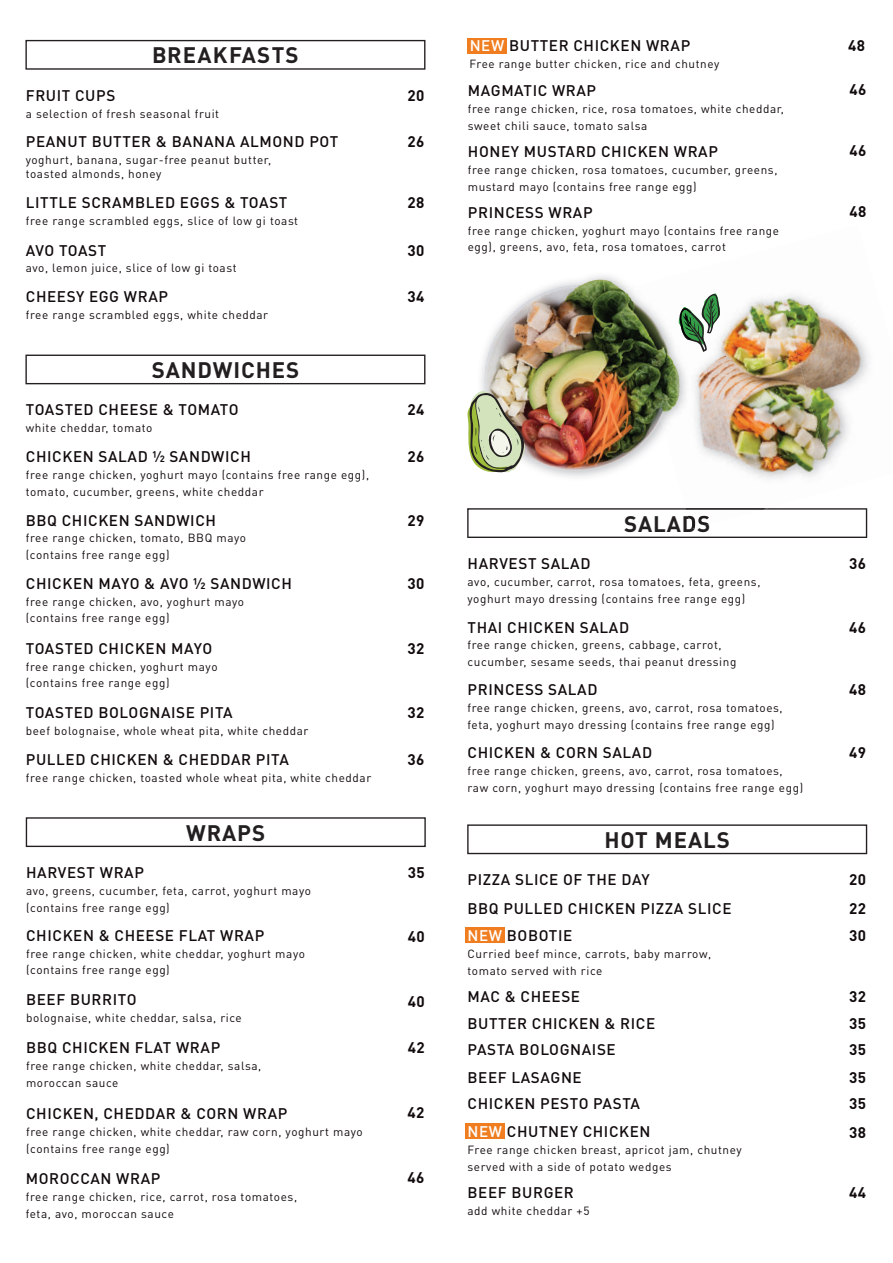
<style>
.page{position:relative;width:893px;height:1263px;background:#fff}
.page>*{position:absolute;margin:0;border:0;box-sizing:border-box;transform-origin:0 0}
.t1{font:700 22.2px "DIN Pro";letter-spacing:.04em;color:#231f20}
.t2{font:700 22.2px "DIN Pro";letter-spacing:.06em;color:#231f20}
.t3{font:500 15.15px "DIN Pro";letter-spacing:.04em;color:#110a0c}
.t4{font:700 15.15px "DIN Pro";letter-spacing:.03em;color:#110a0c}
.t5{font:11.7px/16.8px "DIN Pro";letter-spacing:.05em;color:#110a0c}
.s1{color:#fff}
</style>
<div class="page">
<div style="left:25px;top:40px;width:400px;height:30px;border:1px solid #231f20"></div>
<div style="left:26px;top:817px;width:400px;height:30px;border:1px solid #231f20"></div>
<div style="left:25px;top:355px;width:400px;height:29px;border:1px solid #231f20"></div>
<svg style="left:467px;top:508px;width:400px;height:30px"></svg>
<img style="left:678px;top:508px;width:60px;height:16px">
<img style="left:729px;top:508px;width:139px;height:8px">
<img style="left:686px;top:508px;width:81px;height:2px">
<img style="left:688px;top:516px;width:21px;height:13px">
<img style="left:721px;top:297px;width:58px;height:59px">
<img style="left:779px;top:294px;width:77px;height:62px">
<img style="left:694px;top:340px;width:43px;height:115px">
<img style="left:708px;top:356px;width:89px;height:108px">
<img style="left:797px;top:334px;width:72px;height:96px">
<img style="left:733px;top:430px;width:116px;height:49px">
<img style="left:481px;top:275px;width:137px;height:202px">
<svg style="left:680px;top:293px;width:41px;height:59px"></svg>
<img style="left:680px;top:308px;width:11px;height:32px">
<img style="left:483px;top:280px;width:197px;height:191px">
<img style="left:467px;top:391px;width:60px;height:83px">
<div style="left:467px;top:824px;width:400px;height:30px;border:1px solid #231f20"></div>
<div style="left:466px;top:927px;width:39px;height:16px;background:#f07d20"></div>
<div style="left:466px;top:1123px;width:39px;height:16px;background:#f07d20"></div>
<div style="left:468px;top:38px;width:39px;height:16px;background:#f07d20"></div>
<h1 class="t2" style="left:152px;top:40px;width:148px">BREAKFASTS</h1>
<p class="t3" style="left:470px;top:36px;width:222px"><span class="s1">NEW</span> BUTTER CHICKEN WRAP</p>
<p class="t5" style="left:470px;top:55px;width:251px">Free range butter chicken, rice and chutney</p>
<p class="t4" style="left:848px;top:36px;width:18px">48</p>
<p class="t3" style="left:26px;top:85px;width:91px">FRUIT CUPS</p>
<p class="t5" style="left:26px;top:104px;width:195px">a selection of fresh seasonal fruit</p>
<p class="t4" style="left:407px;top:85px;width:18px">20</p>
<p class="t3" style="left:468px;top:80px;width:130px">MAGMATIC WRAP</p>
<p class="t5" style="left:468px;top:100px;width:318px">free range chicken, rice, rosa tomatoes, white cheddar, sweet chili sauce, tomato salsa</p>
<p class="t4" style="left:849px;top:79px;width:18px">46</p>
<p class="t3" style="left:26px;top:132px;width:314px">PEANUT BUTTER &amp; BANANA ALMOND POT</p>
<p class="t5" style="left:26px;top:153px;width:247px;line-height:13.8px">yoghurt, banana, sugar-free peanut butter, toasted almonds, honey</p>
<p class="t4" style="left:407px;top:132px;width:18px">26</p>
<p class="t3" style="left:468px;top:141px;width:252px">HONEY MUSTARD CHICKEN WRAP</p>
<p class="t5" style="left:468px;top:161px;width:311px">free range chicken, rosa tomatoes, cucumber, greens, mustard mayo (contains free range egg)</p>
<p class="t4" style="left:849px;top:140px;width:18px">46</p>
<p class="t3" style="left:26px;top:192px;width:263px">LITTLE SCRAMBLED EGGS &amp; TOAST</p>
<p class="t5" style="left:26px;top:212px;width:274px">free range scrambled eggs, slice of low gi toast</p>
<p class="t3" style="left:26px;top:240px;width:82px">AVO TOAST</p>
<p class="t5" style="left:26px;top:259px;width:212px">avo, lemon juice, slice of low gi toast</p>
<p class="t4" style="left:407px;top:192px;width:18px">28</p>
<p class="t4" style="left:407px;top:240px;width:18px">30</p>
<p class="t3" style="left:468px;top:202px;width:126px">PRINCESS WRAP</p>
<p class="t5" style="left:468px;top:221px;width:313px">free range chicken, yoghurt mayo (contains free range egg), greens, avo, feta, rosa tomatoes, carrot</p>
<p class="t4" style="left:849px;top:202px;width:18px">48</p>
<p class="t3" style="left:26px;top:287px;width:144px">CHEESY EGG WRAP</p>
<p class="t5" style="left:26px;top:306px;width:244px">free range scrambled eggs, white cheddar</p>
<p class="t4" style="left:407px;top:287px;width:18px">34</p>
<h1 class="t1" style="left:152px;top:355px;width:149px">SANDWICHES</h1>
<p class="t3" style="left:26px;top:400px;width:214px">TOASTED CHEESE &amp; TOMATO</p>
<p class="t5" style="left:26px;top:419px;width:128px">white cheddar, tomato</p>
<p class="t4" style="left:407px;top:400px;width:18px">24</p>
<p class="t3" style="left:26px;top:446px;width:227px">CHICKEN SALAD ½ SANDWICH</p>
<p class="t5" style="left:26px;top:466px;width:345px">free range chicken, yoghurt mayo (contains free range egg), tomato, cucumber, greens, white cheddar</p>
<p class="t4" style="left:407px;top:446px;width:18px">26</p>
<p class="t3" style="left:26px;top:510px;width:192px">BBQ CHICKEN SANDWICH</p>
<p class="t5" style="left:26px;top:529px;width:222px">free range chicken, tomato, BBQ mayo (contains free range egg)</p>
<p class="t3" style="left:26px;top:573px;width:268px">CHICKEN MAYO &amp; AVO ½ SANDWICH</p>
<p class="t5" style="left:26px;top:592px;width:220px">free range chicken, avo, yoghurt mayo (contains free range egg)</p>
<p class="t3" style="left:26px;top:638px;width:188px">TOASTED CHICKEN MAYO</p>
<p class="t5" style="left:26px;top:657px;width:193px">free range chicken, yoghurt mayo (contains free range egg)</p>
<p class="t3" style="left:26px;top:702px;width:208px">TOASTED BOLOGNAISE PITA</p>
<p class="t5" style="left:26px;top:722px;width:284px">beef bolognaise, whole wheat pita, white cheddar</p>
<p class="t4" style="left:407px;top:510px;width:18px">29</p>
<p class="t4" style="left:407px;top:573px;width:18px">30</p>
<p class="t4" style="left:407px;top:638px;width:18px">32</p>
<p class="t4" style="left:407px;top:702px;width:18px">32</p>
<h1 class="t1" style="left:624px;top:508px;width:88px">SALADS</h1>
<p class="t3" style="left:468px;top:553px;width:124px">HARVEST SALAD</p>
<p class="t5" style="left:467px;top:573px;width:294px">avo, cucumber, carrot, rosa tomatoes, feta, greens, yoghurt mayo dressing (contains free range egg)</p>
<p class="t3" style="left:468px;top:617px;width:163px">THAI CHICKEN SALAD</p>
<p class="t5" style="left:467px;top:636px;width:270px">free range chicken, greens, cabbage, carrot, cucumber, sesame seeds, thai peanut dressing</p>
<p class="t3" style="left:468px;top:679px;width:131px">PRINCESS SALAD</p>
<p class="t5" style="left:467px;top:699px;width:317px">free range chicken, greens, avo, carrot, rosa tomatoes, feta, yoghurt mayo dressing (contains free range egg)</p>
<p class="t4" style="left:849px;top:553px;width:18px">36</p>
<p class="t4" style="left:849px;top:617px;width:18px">46</p>
<p class="t4" style="left:849px;top:679px;width:18px">48</p>
<p class="t3" style="left:26px;top:749px;width:265px">PULLED CHICKEN &amp; CHEDDAR PITA</p>
<p class="t5" style="left:26px;top:769px;width:347px">free range chicken, toasted whole wheat pita, white cheddar</p>
<p class="t4" style="left:407px;top:749px;width:18px">36</p>
<p class="t3" style="left:468px;top:742px;width:186px">CHICKEN &amp; CORN SALAD</p>
<p class="t5" style="left:467px;top:762px;width:337px">free range chicken, greens, avo, carrot, rosa tomatoes, raw corn, yoghurt mayo dressing (contains free range egg)</p>
<p class="t4" style="left:849px;top:742px;width:18px">49</p>
<h1 class="t1" style="left:186px;top:817px;width:80px">WRAPS</h1>
<p class="t3" style="left:26px;top:862px;width:119px">HARVEST WRAP</p>
<p class="t5" style="left:26px;top:882px;width:286px">avo, greens, cucumber, feta, carrot, yoghurt mayo (contains free range egg)</p>
<p class="t3" style="left:26px;top:925px;width:240px">CHICKEN &amp; CHEESE FLAT WRAP</p>
<p class="t5" style="left:26px;top:944px;width:280px">free range chicken, white cheddar, yoghurt mayo (contains free range egg)</p>
<p class="t3" style="left:26px;top:989px;width:112px">BEEF BURRITO</p>
<p class="t5" style="left:26px;top:1009px;width:217px">bolognaise, white cheddar, salsa, rice</p>
<p class="t3" style="left:26px;top:1038px;width:196px">BBQ CHICKEN FLAT WRAP</p>
<p class="t5" style="left:26px;top:1057px;width:237px">free range chicken, white cheddar, salsa, moroccan sauce</p>
<p class="t3" style="left:26px;top:1103px;width:263px">CHICKEN, CHEDDAR &amp; CORN WRAP</p>
<p class="t5" style="left:26px;top:1122px;width:338px">free range chicken, white cheddar, raw corn, yoghurt mayo (contains free range egg)</p>
<p class="t3" style="left:26px;top:1168px;width:136px">MOROCCAN WRAP</p>
<p class="t5" style="left:26px;top:1188px;width:273px">free range chicken, rice, carrot, rosa tomatoes, feta, avo, moroccan sauce</p>
<p class="t4" style="left:408px;top:862px;width:18px">35</p>
<p class="t4" style="left:408px;top:926px;width:18px">40</p>
<p class="t4" style="left:408px;top:991px;width:18px">40</p>
<p class="t4" style="left:408px;top:1037px;width:18px">42</p>
<p class="t4" style="left:408px;top:1103px;width:18px">42</p>
<p class="t4" style="left:407px;top:1167px;width:18px">46</p>
<h1 class="t1" style="left:604px;top:825px;width:127px">HOT MEALS</h1>
<p class="t3" style="left:468px;top:869px;width:184px">PIZZA SLICE OF THE DAY</p>
<p class="t4" style="left:849px;top:869px;width:18px">20</p>
<p class="t3" style="left:468px;top:898px;width:265px">BBQ PULLED CHICKEN PIZZA SLICE</p>
<p class="t4" style="left:849px;top:898px;width:18px">22</p>
<p class="t3" style="left:468px;top:925px;width:106px"><span class="s1">NEW</span> BOBOTIE</p>
<p class="t5" style="left:467px;top:945px;width:245px">Curried beef mince, carrots, baby marrow, tomato served with rice</p>
<p class="t4" style="left:849px;top:925px;width:18px">30</p>
<p class="t3" style="left:468px;top:986px;width:114px">MAC &amp; CHEESE</p>
<p class="t4" style="left:849px;top:986px;width:18px">32</p>
<p class="t3" style="left:468px;top:1013px;width:189px">BUTTER CHICKEN &amp; RICE</p>
<p class="t4" style="left:849px;top:1013px;width:18px">35</p>
<p class="t3" style="left:468px;top:1040px;width:150px">PASTA BOLOGNAISE</p>
<p class="t4" style="left:849px;top:1040px;width:18px">35</p>
<p class="t3" style="left:468px;top:1067px;width:116px">BEEF LASAGNE</p>
<p class="t4" style="left:849px;top:1067px;width:18px">35</p>
<p class="t3" style="left:468px;top:1093px;width:174px">CHICKEN PESTO PASTA</p>
<p class="t4" style="left:849px;top:1093px;width:18px">35</p>
<p class="t3" style="left:468px;top:1121px;width:185px"><span class="s1">NEW</span> CHUTNEY CHICKEN</p>
<p class="t5" style="left:467px;top:1141px;width:276px">Free range chicken breast, apricot jam, chutney served with a side of potato wedges</p>
<p class="t3" style="left:468px;top:1182px;width:108px">BEEF BURGER</p>
<p class="t5" style="left:467px;top:1202px;width:123px">add white cheddar +5</p>
<p class="t4" style="left:849px;top:1122px;width:18px">38</p>
<p class="t4" style="left:849px;top:1182px;width:18px">44</p>
</div>
